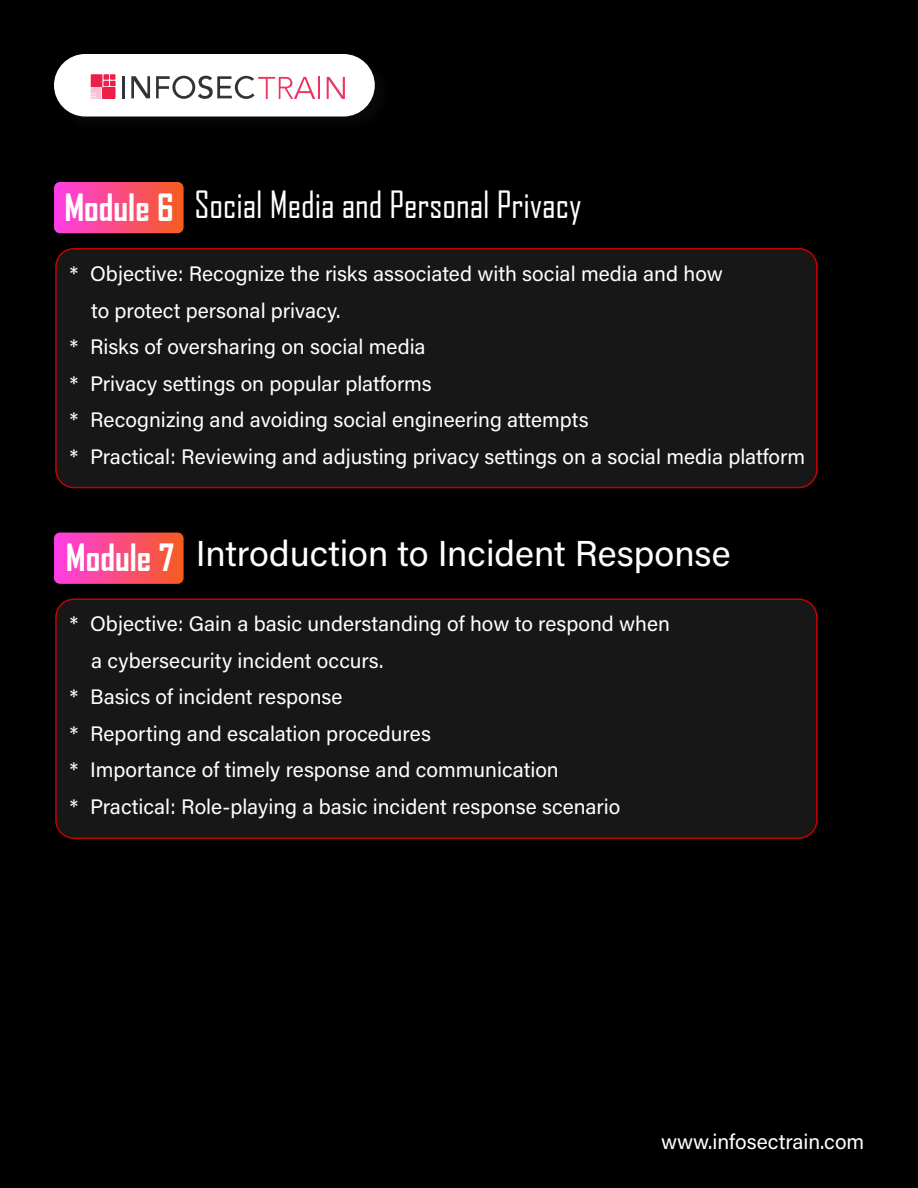
<style>
.page{position:relative;width:918px;height:1188px;background:#000}
.page>*{position:absolute;margin:0;border:0;box-sizing:border-box;transform-origin:0 0}
.t1{font:36px "Acumin Pro";color:#fff}
.t2{font:36px "Agency FB";color:#fff}
.t3{font:700 36px "Agency FB";color:#fff}
.t4{font:21px "Acumin Pro";color:#fff}
</style>
<div class="page">
<div style="left:54px;top:54px;width:321px;height:63px;background:#fff;border-radius:31px"></div>
<svg style="left:91px;top:74px;width:25px;height:25px"></svg>
<hr style="left:123px;top:76px;width:2px;height:22px;background:#323332">
<svg style="left:131px;top:76px;width:19px;height:22px"></svg>
<svg style="left:156px;top:76px;width:159px;height:23px"></svg>
<hr style="left:318px;top:77px;width:2px;height:22px;background:#ee335e">
<svg style="left:327px;top:77px;width:18px;height:22px"></svg>
<div style="left:56px;top:249px;width:761px;height:239px;background:#171717;border-radius:18px"></div>
<div style="left:55px;top:248px;width:763px;height:240px;border:2px solid #c20202;border-radius:18px"></div>
<div style="left:56px;top:599px;width:761px;height:239px;background:#171717;border-radius:18px"></div>
<div style="left:55px;top:598px;width:763px;height:241px;border:2px solid #c20202;border-radius:18px"></div>
<svg style="left:54px;top:182px;width:130px;height:51px;background:#f84b80"></svg>
<svg style="left:54px;top:533px;width:130px;height:51px;background:#f74b80"></svg>
<h1 class="t3" style="left:64px;top:185px;width:111px">Module 6</h1>
<h1 class="t2" style="left:194px;top:183px;width:389px">Social Media and Personal Privacy</h1>
<p class="t4" style="left:70px;top:259px;width:654px">* Objective: Recognize the risks associated with social media and how</p>
<p class="t4" style="left:91px;top:296px;width:251px">to protect personal privacy.</p>
<p class="t4" style="left:70px;top:332px;width:357px">* Risks of oversharing on social media</p>
<p class="t4" style="left:70px;top:369px;width:363px">* Privacy settings on popular platforms</p>
<p class="t4" style="left:70px;top:406px;width:520px">* Recognizing and avoiding social engineering attempts</p>
<p class="t4" style="left:70px;top:442px;width:737px">* Practical: Reviewing and adjusting privacy settings on a social media platform</p>
<h1 class="t3" style="left:66px;top:536px;width:110px">Module 7</h1>
<h1 class="t1" style="left:196px;top:529px;width:536px">Introduction to Incident Response</h1>
<p class="t4" style="left:70px;top:609px;width:602px">* Objective: Gain a basic understanding of how to respond when</p>
<p class="t4" style="left:91px;top:646px;width:294px">a cybersecurity incident occurs.</p>
<p class="t4" style="left:70px;top:682px;width:274px">* Basics of incident response</p>
<p class="t4" style="left:70px;top:719px;width:363px">* Reporting and escalation procedures</p>
<p class="t4" style="left:70px;top:756px;width:490px">* Importance of timely response and communication</p>
<p class="t4" style="left:70px;top:792px;width:552px">* Practical: Role-playing a basic incident response scenario</p>
<p class="t4" style="left:661px;top:1128px;width:205px">www.infosectrain.com</p>
</div>
